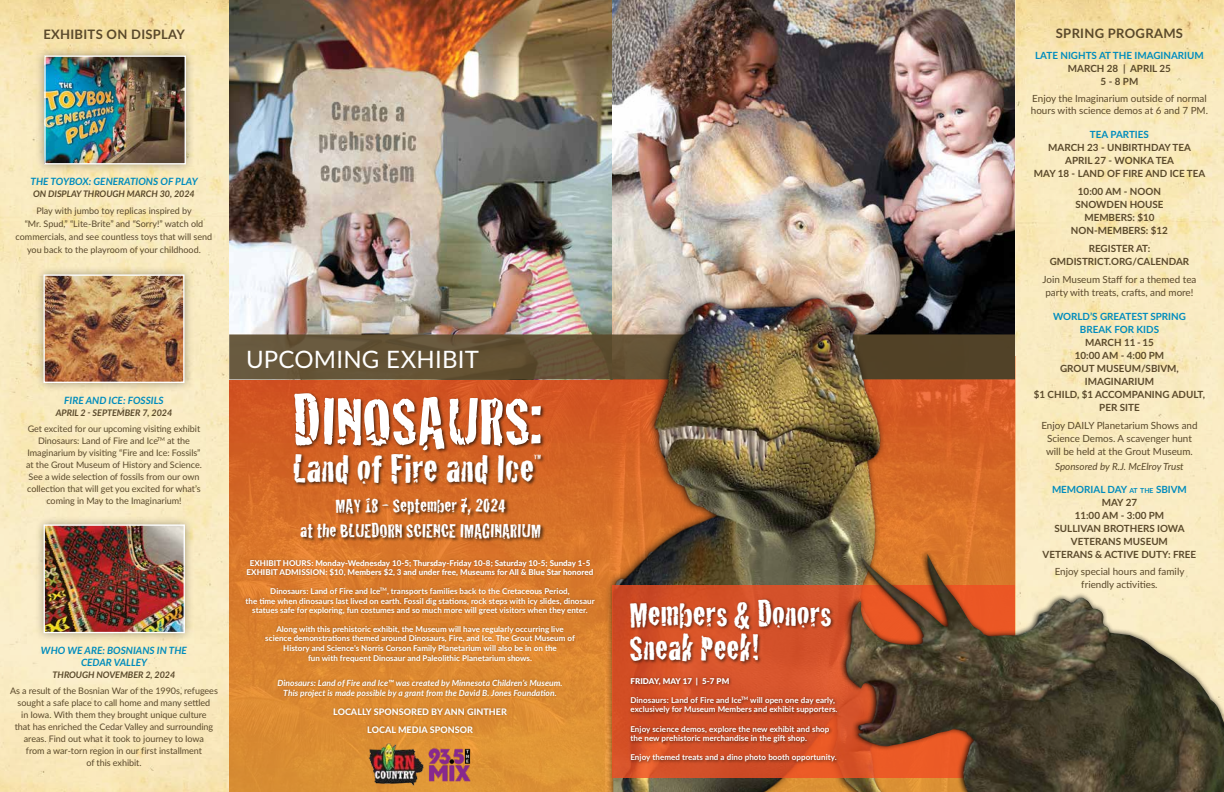
<style>
.page{position:relative;width:1224px;height:792px;background:#fff}
.page>*{position:absolute;margin:0;border:0;box-sizing:border-box;transform-origin:0 0}
.t1{font:70.3px "Crackhouse";color:#fff}
.t2{font:41.4px "Crackhouse";color:#fff}
.t3{font:37px/34px "Crackhouse";color:#fff}
.t4{font:24px "Lato";letter-spacing:.01em;color:#fff}
.t5{font:20px/25px "Crackhouse";color:#fff;text-align:center}
.t6{font:700 13px "Lato";letter-spacing:.025em;color:#5a492b}
.t7{font:italic 700 10px/12px "Lato";color:#008cbd;text-align:center}
.t8{font:700 9.9px/13px "Lato";color:#5a492b;text-align:center}
.t9{font:9.9px/13px "Lato";color:#5a492b}
.t10{font:700 9.9px/13px "Lato";color:#008cbd;text-align:center}
.t11{font:italic 9.9px "Lato";color:#5a492b}
.t12{font:9px/12px "Lato";letter-spacing:-.005em;color:#5a492b;text-align:center}
.t13{font:italic 700 9px "Lato";letter-spacing:-.005em;color:#5a492b}
.t14{font:800 9px/17.8px "Lato";letter-spacing:.005em;color:#fff;text-align:center}
.t15{font:italic 700 8.5px/10.2px "Lato";letter-spacing:.005em;color:#fff;text-align:center}
.t16{font:700 8px/9.6px "Lato";letter-spacing:.005em;color:#fff;text-align:center}
.t17{font:800 8px/9.6px "Lato";letter-spacing:.005em;color:#fff;text-align:center}
.t18{font:900 8px "Lato";letter-spacing:.01em;color:#fff}
.t19{font:7px "Crackhouse";color:#fff}
.s1{color:#008cbd}
.s2{font-size:6.9px;color:#008cbd}
</style>
<div class="page">
<img style="left:229px;top:379px;width:786px;height:413px">
<img style="left:229px;top:0;width:786px;height:334px">
<div style="left:293px;top:392px;width:253px;height:97px;background:#000;opacity:.65"></div>
<div style="left:243px;top:558px;width:354px;height:177px;background:#000;opacity:.25"></div>
<img style="left:430px;top:748px;width:66px;height:34px">
<img style="left:360px;top:729px;width:70px;height:63px">
<div style="left:299px;top:496px;width:246px;height:48px;background:#000;opacity:.65"></div>
<svg style="left:461px;top:505px;width:6px;height:8px"></svg>
<svg style="left:229px;top:334px;width:786px;height:45px;background:#615135"></svg>
<div style="left:605px;top:291px;width:296px;height:501px;background:#000;opacity:.75"></div>
<img style="left:612px;top:290px;width:329px;height:502px">
<svg style="left:612px;top:585px;width:227px;height:193px;background:#d45027"></svg>
<div style="left:628px;top:597px;width:207px;height:68px;background:#000;opacity:.55"></div>
<div style="left:629px;top:676px;width:212px;height:90px;background:#000;opacity:.55"></div>
<svg style="left:0;top:0;width:229px;height:792px;background:#f8e9bd"></svg>
<div style="left:35px;top:46px;width:160px;height:128px;background:#000;opacity:.35"></div>
<img style="left:46px;top:57px;width:138px;height:105px">
<div style="left:44px;top:55px;width:142px;height:109px;border:1px solid #fff"></div>
<div style="left:34px;top:265px;width:160px;height:127px;background:#000;opacity:.35"></div>
<img style="left:45px;top:276px;width:138px;height:105px">
<div style="left:43px;top:274px;width:142px;height:109px;border:1px solid #fff"></div>
<div style="left:34px;top:515px;width:160px;height:127px;background:#000;opacity:.35"></div>
<img style="left:46px;top:526px;width:137px;height:105px">
<div style="left:44px;top:524px;width:141px;height:109px;border:1px solid #fff"></div>
<svg style="left:1015px;top:0;width:209px;height:549px;background:#f8e8bb"></svg>
<div style="left:839px;top:549px;width:385px;height:243px;background:#000;opacity:.75"></div>
<img style="left:844px;top:557px;width:380px;height:235px">
<h3 class="t6" style="left:43px;top:25px;width:143px">EXHIBITS ON DISPLAY</h3>
<p class="t7" style="left:31px;top:175px;width:169px">THE TOYBOX: GENERATIONS OF PLAY</p>
<p class="t13" style="left:33px;top:187px;width:163px">ON DISPLAY THROUGH MARCH 30, 2024</p>
<p class="t12" style="left:16px;top:204px;width:198px;line-height:13px">Play with jumbo toy replicas inspired by<br>“Mr. Spud,” “Lite-Brite” and “Sorry!” watch old commercials, and see countless toys that will send you back to the playroom of your childhood.</p>
<p class="t7" style="left:64px;top:394px;width:101px">FIRE AND ICE: FOSSILS</p>
<p class="t13" style="left:56px;top:406px;width:118px">APRIL 2 - SEPTEMBER 7, 2024</p>
<p class="t12" style="left:26px;top:423px;width:177px">Get excited for our upcoming visiting exhibit Dinosaurs: Land of Fire and Ice<sup>TM</sup> at the Imaginarium by visiting “Fire and Ice: Fossils” at the Grout Museum of History and Science.<br>See a wide selection of fossils from our own collection that will get you excited for what’s coming in May to the Imaginarium!</p>
<p class="t7" style="left:41px;top:644px;width:148px">WHO WE ARE: BOSNIANS IN THE<br>CEDAR VALLEY</p>
<p class="t13" style="left:53px;top:668px;width:124px">THROUGH NOVEMBER 2, 2024</p>
<p class="t12" style="left:10px;top:685px;width:209px">As a result of the Bosnian War of the 1990s, refugees sought a safe place to call home and many settled<br>in Iowa. With them they brought unique culture<br>that has enriched the Cedar Valley and surrounding areas. Find out what it took to journey to Iowa<br>from a war-torn region in our first installment<br>of this exhibit.</p>
<h3 class="t4" style="left:246px;top:342px;width:234px">UPCOMING EXHIBIT</h3>
<h1 class="t1" style="left:293px;top:384px;width:250px">DINOSAURS:</h1>
<h2 class="t2" style="left:293px;top:447px;width:243px">Land of Fire and Ice</h2>
<p class="t19" style="left:534px;top:453px;width:8px">TM</p>
<h3 class="t5" style="left:300px;top:493px;width:242px">MAY 18 - September 7, 2024<br>at the BLUEDORN SCIENCE IMAGINARIUM</h3>
<p class="t17" style="left:247px;top:558px;width:348px">EXHIBIT HOURS: Monday-Wednesday 10-5; Thursday-Friday 10-8; Saturday 10-5; Sunday 1-5<br>EXHIBIT ADMISSION: $10, Members $2, 3 and under free, Museums for All &amp; Blue Star honored</p>
<p class="t16" style="left:245px;top:586px;width:351px">Dinosaurs: Land of Fire and Ice<sup>TM</sup>, transports families back to the Cretaceous Period,<br>the time when dinosaurs last lived on earth. Fossil dig stations, rock steps with icy slides, dinosaur statues safe for exploring, fun costumes and so much more will greet visitors when they enter.</p>
<p class="t16" style="left:265px;top:624px;width:311px">Along with this prehistoric exhibit, the Museum will have regularly occurring live science demonstrations themed around Dinosaurs, Fire, and Ice. The Grout Museum of History and Science’s Norris Corson Family Planetarium will also be in on the<br>fun with frequent Dinosaur and Paleolithic Planetarium shows.</p>
<p class="t15" style="left:277px;top:677px;width:287px">Dinosaurs: Land of Fire and Ice™ was created by Minnesota Children’s Museum.<br>This project is made possible by a grant from the David B. Jones Foundation.</p>
<p class="t14" style="left:333px;top:702px;width:175px">LOCALLY SPONSORED BY ANN GINTHER<br>LOCAL MEDIA SPONSOR</p>
<h3 class="t3" style="left:629px;top:597px;width:204px">Members &amp; Donors<br>Sneak Peek!</h3>
<p class="t18" style="left:630px;top:675px;width:100px">FRIDAY, MAY 17 | 5-7 PM</p>
<p class="t16" style="left:630px;top:695px;width:209px;text-align:left">Dinosaurs: Land of Fire and Ice<sup>TM</sup> will open one day early, exclusively for Museum Members and exhibit supporters.</p>
<p class="t16" style="left:630px;top:724px;width:201px;text-align:left">Enjoy science demos, explore the new exhibit and shop the new prehistoric merchandise in the gift shop.</p>
<p class="t16" style="left:630px;top:752px;width:208px">Enjoy themed treats and a dino photo booth opportunity.</p>
<h3 class="t6" style="left:1056px;top:23px;width:129px">SPRING PROGRAMS</h3>
<p class="t10" style="left:1035px;top:49px;width:170px">LATE NIGHTS AT THE IMAGINARIUM</p>
<p class="t8" style="left:1068px;top:62px;width:104px">MARCH 28 | APRIL 25<br>5 - 8 PM</p>
<p class="t9" style="left:1031px;top:92px;width:179px;line-height:11.8px">Enjoy the Imaginarium outside of normal hours with science demos at 6 and 7 PM.</p>
<p class="t10" style="left:1090px;top:127px;width:60px">TEA PARTIES</p>
<p class="t8" style="left:1034px;top:140px;width:173px">MARCH 23 - UNBIRTHDAY TEA<br>APRIL 27 - WONKA TEA<br>MAY 18 - LAND OF FIRE AND ICE TEA</p>
<p class="t8" style="left:1071px;top:184px;width:99px">10:00 AM - NOON<br>SNOWDEN HOUSE<br>MEMBERS: $10<br>NON-MEMBERS: $12</p>
<p class="t8" style="left:1050px;top:241px;width:141px">REGISTER AT:<br>GMDISTRICT.ORG/CALENDAR</p>
<p class="t9" style="left:1043px;top:272px;width:155px">Join Museum Staff for a themed tea party with treats, crafts, and more!</p>
<p class="t10" style="left:1053px;top:309px;width:134px">WORLD’S GREATEST SPRING<br>BREAK FOR KIDS</p>
<p class="t8" style="left:1034px;top:335px;width:173px">MARCH 11 - 15<br>10:00 AM - 4:00 PM<br>GROUT MUSEUM/SBIVM,<br>IMAGINARIUM<br>$1 CHILD, $1 ACCOMPANING ADULT,<br>PER SITE</p>
<p class="t9" style="left:1041px;top:418px;width:158px;text-align:center">Enjoy DAILY Planetarium Shows and<br>Science Demos. A scavenger hunt will be held at the Grout Museum.</p>
<p class="t11" style="left:1055px;top:460px;width:130px">Sponsored by R.J. McElroy Trust</p>
<p class="t8" style="left:1043px;top:483px;width:155px"><span class="s1">MEMORIAL DAY</span> <span class="s2">at the</span> <span class="s1">SBIVM<br></span>MAY 27<br>11:00 AM - 3:00 PM<br>SULLIVAN BROTHERS IOWA<br>VETERANS MUSEUM<br>VETERANS &amp; ACTIVE DUTY: FREE</p>
<p class="t9" style="left:1055px;top:565px;width:131px;text-align:center">Enjoy special hours and family friendly activities.</p>
</div>
